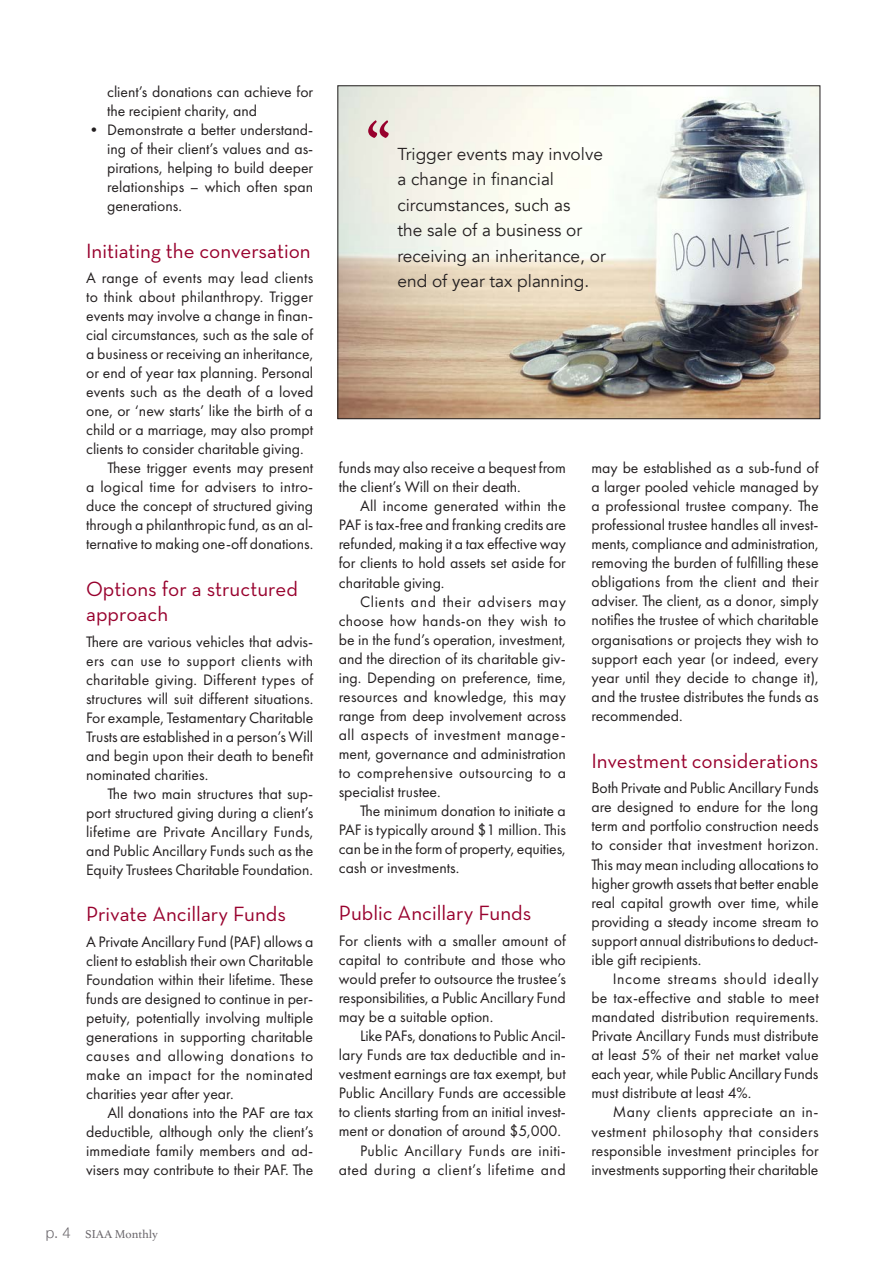
<style>
.page{position:relative;width:893px;height:1263px;background:#fff}
.page>*{position:absolute;margin:0;border:0;box-sizing:border-box;transform-origin:0 0}
.t1{font:72px "Athelas";color:#98012d}
.t2{font:21px/25.7px "Neutraface Text";color:#98012d}
.t3{font:17.25px/25.5px "Avenir";color:#231f20}
.t4{font:15.75px/19px "Futura PT";color:#231f20;text-align:justify}
.t5{font:15.75px "Futura PT";letter-spacing:.03em;color:#231f20}
.t6{font:15.75px "Futura PT";letter-spacing:.025em;color:#231f20}
.t7{font:12px "Athelas";color:#6a666b}
.s1{font-family:"Helvetica Neue";font-weight:300;font-size:15px}
</style>
<div class="page">
<img style="left:339px;top:87px;width:479px;height:330px">
<div style="left:337px;top:85px;width:483px;height:334px;border:1px solid #231f20"></div>
<p class="t4" style="left:107px;top:83px;width:208px">client’s donations can achieve for the recipient charity, and</p>
<p class="t4" style="left:107px;top:121px;width:208px;text-indent:-21px">• Demonstrate a better understand&shy;ing of their client’s values and as&shy;pirations, helping to build deeper relationships – which often span generations.</p>
<h2 class="t2" style="left:86px;top:239px;width:226px">Initiating the conversation</h2>
<p class="t4" style="left:86px;top:269px;width:229px">A range of events may lead clients</p>
<p class="t4" style="left:86px;top:288px;width:229px">to think about philanthropy. Trigger</p>
<p class="t4" style="left:86px;top:307px;width:229px">events may involve a change in finan-</p>
<p class="t4" style="left:86px;top:326px;width:229px">cial circumstances, such as the sale of</p>
<p class="t4" style="left:86px;top:345px;width:229px">a business or receiving an inheritance,</p>
<p class="t4" style="left:86px;top:364px;width:229px">or end of year tax planning. Personal</p>
<p class="t4" style="left:86px;top:383px;width:229px">events such as the death of a loved</p>
<p class="t4" style="left:86px;top:402px;width:229px">one, or ‘new starts’ like the birth of a</p>
<p class="t4" style="left:86px;top:421px;width:229px">child or a marriage, may also prompt</p>
<p class="t4" style="left:86px;top:440px;width:219px">clients to consider charitable giving.</p>
<p class="t4" style="left:107px;top:459px;width:207px">These trigger events may present</p>
<p class="t4" style="left:86px;top:478px;width:229px">a logical time for advisers to intro-</p>
<p class="t4" style="left:86px;top:497px;width:229px">duce the concept of structured giving</p>
<p class="t4" style="left:86px;top:516px;width:229px">through a philanthropic fund, as an al-</p>
<p class="t4" style="left:86px;top:535px;width:229px">ternative to making one-off donations.</p>
<h2 class="t2" style="left:86px;top:577px;width:213px">Options for a structured approach</h2>
<p class="t4" style="left:86px;top:633px;width:229px">There are various vehicles that advis&shy;ers can use to support clients with charitable giving. Different types of structures will suit different situations.<br>For example, Testamentary Charitable Trusts are established in a person’s Will and begin upon their death to benefit nominated charities.</p>
<p class="t4" style="left:86px;top:785px;width:229px;text-indent:21px">The two main structures that sup&shy;port structured giving during a client’s lifetime are Private Ancillary Funds, and Public Ancillary Funds such as the Equity Trustees Charitable Foundation.</p>
<h2 class="t2" style="left:86px;top:903px;width:201px">Private Ancillary Funds</h2>
<p class="t4" style="left:86px;top:933px;width:229px">A Private Ancillary Fund (PAF) allows a client to establish their own Charitable Foundation within their lifetime. These funds are designed to continue in per&shy;petuity, potentially involving multiple generations in supporting charitable causes and allowing donations to make an impact for the nominated charities year after year.</p>
<p class="t4" style="left:86px;top:1104px;width:229px;text-indent:21px">All donations into the PAF are tax deductible, although only the client’s immediate family members and ad&shy;visers may contribute to their PAF. The</p>
<p class="t7" style="left:46px;top:1230px;width:114px"><span class="s1">p. 4</span> SIAA Monthly</p>
<h1 class="t1" style="left:364px;top:120px;width:29px">“</h1>
<p class="t3" style="left:397px;top:143px;width:210px">Trigger events may involve a change in financial circumstances, such as<br>the sale of a business or receiving an inheritance, or end of year tax planning.</p>
<p class="t4" style="left:339px;top:459px;width:229px">funds may also receive a bequest from the client’s Will on their death.</p>
<p class="t4" style="left:339px;top:497px;width:229px;text-indent:21px">All income generated within the PAF is tax-free and franking credits are refunded, making it a tax effective way for clients to hold assets set aside for charitable giving.</p>
<p class="t4" style="left:339px;top:593px;width:229px;text-indent:21px">Clients and their advisers may choose how hands-on they wish to be in the fund’s operation, investment, and the direction of its charitable giv&shy;ing. Depending on preference, time, resources and knowledge, this may range from deep involvement across all aspects of investment manage&shy;ment, governance and administration to comprehensive outsourcing to a specialist trustee.</p>
<p class="t4" style="left:339px;top:802px;width:229px;text-indent:21px">The minimum donation to initiate a PAF is typically around $1 million. This can be in the form of property, equities, cash or investments.</p>
<h2 class="t2" style="left:339px;top:902px;width:194px">Public Ancillary Funds</h2>
<p class="t4" style="left:339px;top:932px;width:229px">For clients with a smaller amount of capital to contribute and those who would prefer to outsource the trustee’s responsibilities, a Public Ancillary Fund may be a suitable option.</p>
<p class="t4" style="left:360px;top:1027px;width:207px">Like PAFs, donations to Public Ancil-</p>
<p class="t4" style="left:339px;top:1046px;width:229px">lary Funds are tax deductible and in-</p>
<p class="t4" style="left:339px;top:1065px;width:229px">vestment earnings are tax exempt, but</p>
<p class="t4" style="left:339px;top:1084px;width:229px">Public Ancillary Funds are accessible</p>
<p class="t4" style="left:339px;top:1104px;width:229px">to clients starting from an initial invest-</p>
<p class="t4" style="left:339px;top:1123px;width:224px">ment or donation of around $5,000.</p>
<p class="t6" style="left:360px;top:1143px;width:207px">Public Ancillary Funds are initi-</p>
<p class="t5" style="left:339px;top:1162px;width:229px">ated during a client’s lifetime and</p>
<p class="t4" style="left:591px;top:459px;width:229px">may be established as a sub-fund of a larger pooled vehicle managed by a professional trustee company. The professional trustee handles all invest&shy;ments, compliance and administration, removing the burden of fulfilling these obligations from the client and their adviser. The client, as a donor, simply notifies the trustee of which charitable organisations or projects they wish to support each year (or indeed, every year until they decide to change it), and the trustee distributes the funds as recommended.</p>
<h2 class="t2" style="left:591px;top:750px;width:229px">Investment considerations</h2>
<p class="t4" style="left:591px;top:779px;width:229px">Both Private and Public Ancillary Funds are designed to endure for the long term and portfolio construction needs to consider that investment horizon.<br>This may mean including allocations to higher growth assets that better enable real capital growth over time, while providing a steady income stream to support annual distributions to deduct&shy;ible gift recipients.</p>
<p class="t4" style="left:591px;top:970px;width:229px;text-indent:21px">Income streams should ideally be tax-effective and stable to meet mandated distribution requirements.<br>Private Ancillary Funds must distribute at least 5% of their net market value each year, while Public Ancillary Funds must distribute at least 4%.</p>
<p class="t4" style="left:591px;top:1104px;width:229px;text-indent:21px">Many clients appreciate an in&shy;vestment philosophy that considers responsible investment principles for investments supporting their charitable</p>
</div>
